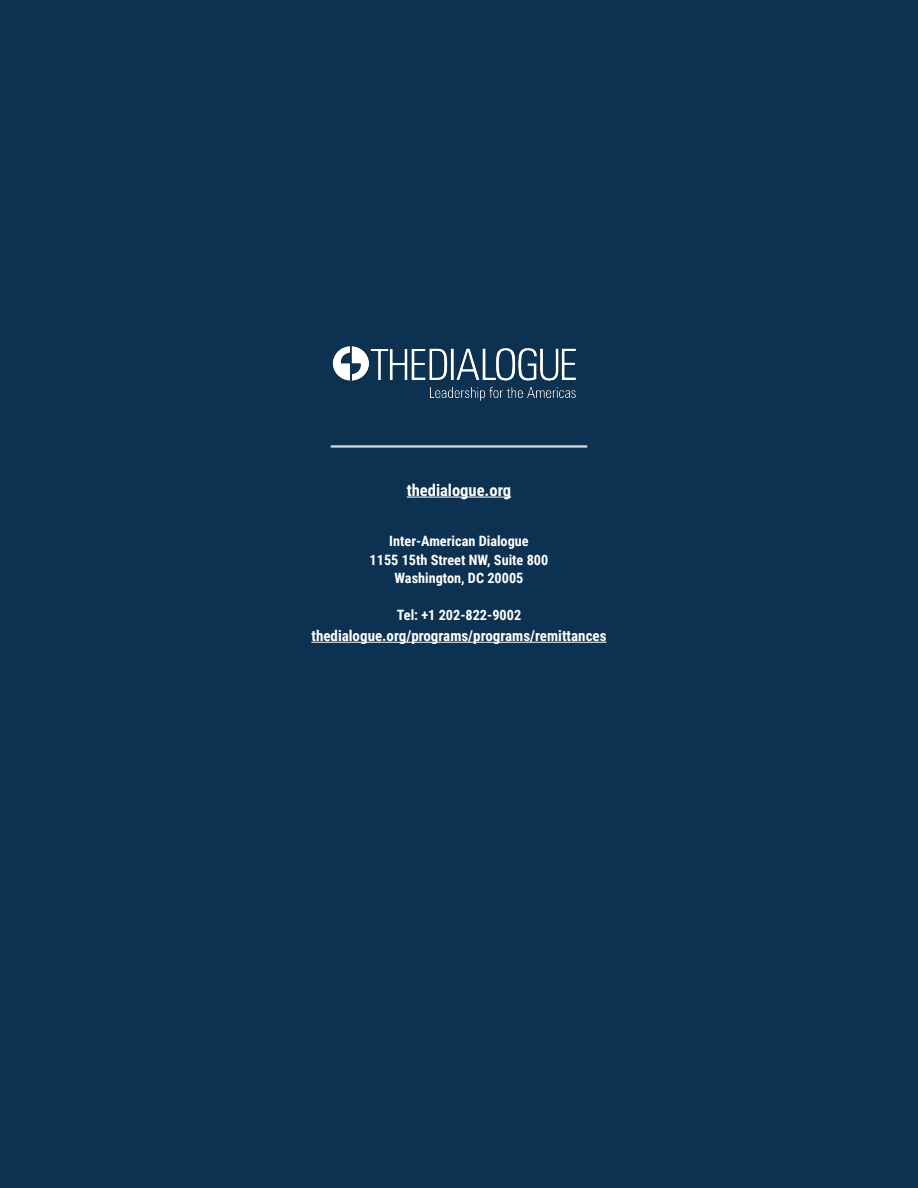
<style>
.page{position:relative;width:918px;height:1188px;background:#0c3151}
.page>*{position:absolute;margin:0;border:0;box-sizing:border-box;transform-origin:0 0}
.Body_Text{font:700 16.5px "Roboto Condensed";color:#fff}
.Conclusion_-_larger_white_body_text{font:700 15px "Roboto Condensed";color:#fff}
.Body_Text-2{font:700 14.25px "Roboto Condensed";color:#fff}
</style>
<div class="page">
<hr style="left:407px;top:497px;width:104px;height:1px;background:#fff">
<hr style="left:311px;top:642px;width:296px;height:1px;background:#fff">
<hr style="left:331px;top:445px;width:256px;height:3px;background:#dcdddf">
<img style="left:332px;top:346px;width:244px;height:55px">
<p class="Body_Text" style="left:407px;top:478px;width:106px">thedialogue.org</p>
<p class="Body_Text-2" style="left:389px;top:531px;width:141px">Inter-American Dialogue</p>
<p class="Body_Text-2" style="left:370px;top:550px;width:180px">1155 15th Street NW, Suite 800</p>
<p class="Body_Text-2" style="left:395px;top:568px;width:130px">Washington, DC 20005</p>
<p class="Body_Text-2" style="left:397px;top:605px;width:126px">Tel: +1 202-822-9002</p>
<p class="Conclusion_-_larger_white_body_text" style="left:311px;top:625px;width:297px">thedialogue.org/programs/programs/remittances</p>
</div>
